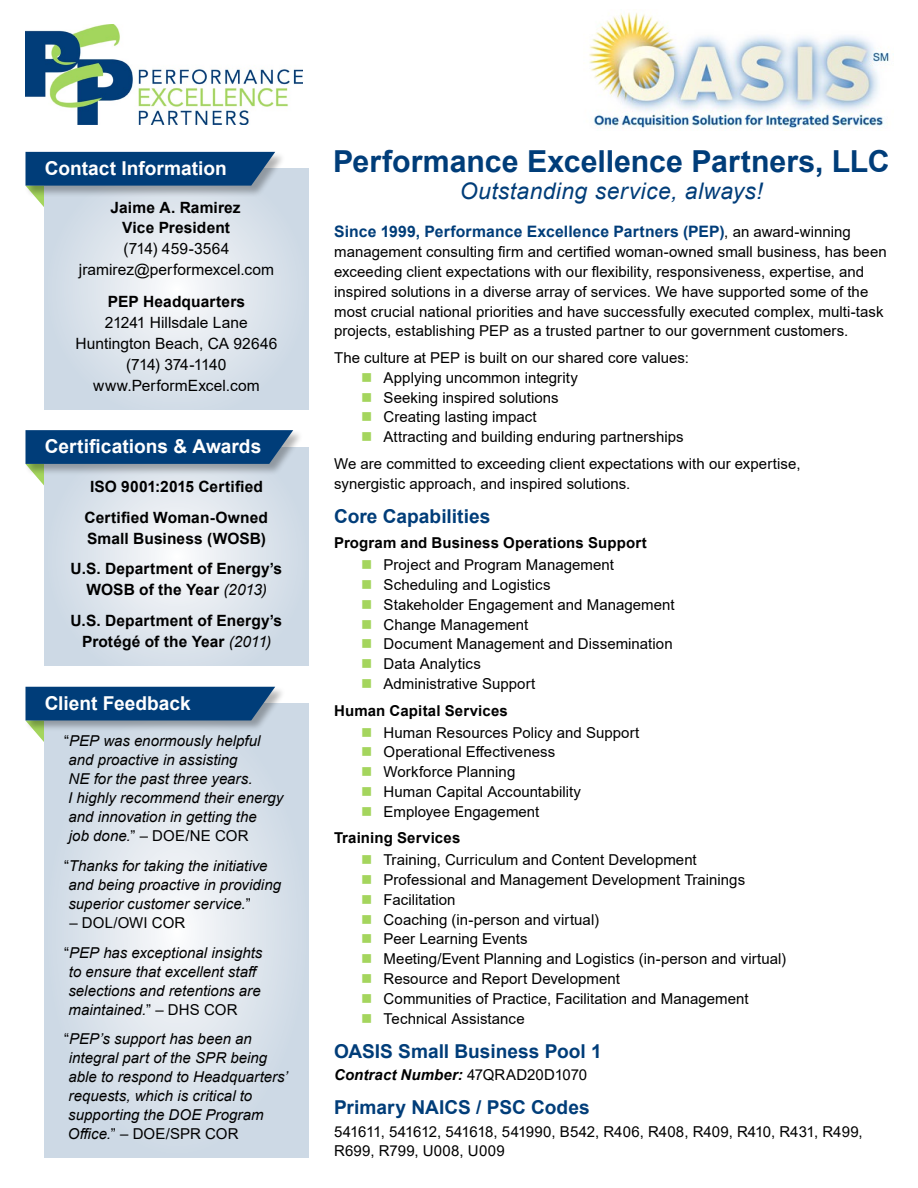
<style>
.page{position:relative;width:918px;height:1188px;background:#fff}
.page>*{position:absolute;margin:0;border:0;box-sizing:border-box;transform-origin:0 0}
.t1{font:700 30.3px "Arial";color:#003d79}
.t2{font:italic 22.8px "Arial";letter-spacing:.02em;color:#003d79}
.t3{font:700 19.2px "Arial";color:#003d79}
.t4{font:700 19.2px "Arial";color:#fff}
.t5{font:700 15.75px "Arial";letter-spacing:.005em;color:#003d79}
.t6{font:700 15.6px/30.6px "Arial";letter-spacing:.01em;color:#000;text-align:center}
.t7{font:15.6px/21px "Arial";color:#000;text-align:center}
.t8{font:15px/19.8px "Arial";letter-spacing:.005em;color:#000}
.t9{font:italic 15px/18.9px "Arial";color:#000}
.t10{font:700 15px "Arial";letter-spacing:.01em;color:#000}
.t11{font:italic 700 15px "Arial";letter-spacing:.01em;color:#000}
.s1{font-weight:400;font-style:italic}
.s2{font-style:normal}
.s3{font-weight:400;font-size:15px;color:#000}
.s4{font-weight:400;font-style:normal}
</style>
<div class="page">
<svg style="left:45px;top:169px;width:263px;height:241px;background:#dbe3eb"></svg>
<svg style="left:45px;top:447px;width:263px;height:218px;background:#dce4ec"></svg>
<svg style="left:45px;top:704px;width:263px;height:453px;background:#d9e2ea"></svg>
<img style="left:589px;top:12px;width:300px;height:118px">
<img style="left:26px;top:25px;width:277px;height:100px">
<div style="left:25px;top:151px;width:261px;height:46px;background:#000;opacity:.3"></div>
<svg style="left:26px;top:152px;width:249px;height:56px;background:#527a9e"></svg>
<div style="left:25px;top:686px;width:261px;height:46px;background:#000;opacity:.3"></div>
<svg style="left:26px;top:687px;width:249px;height:56px;background:#527a9f"></svg>
<div style="left:25px;top:430px;width:279px;height:46px;background:#000;opacity:.3"></div>
<svg style="left:26px;top:430px;width:267px;height:56px;background:#537a9f"></svg>
<p class="t4" style="left:45px;top:155px;width:184px">Contact Information</p>
<p class="t6" style="left:111px;top:197px;width:132px;line-height:20.9px">Jaime A. Ramirez<br>Vice President</p>
<p class="t7" style="left:79px;top:238px;width:197px">(714) 459-3564 jramirez@performexcel.com</p>
<p class="t6" style="left:108px;top:286px;width:139px">PEP Headquarters</p>
<p class="t7" style="left:76px;top:312px;width:203px">21241 Hillsdale Lane<br>Huntington Beach, CA 92646 (714) 374-1140 www.PerformExcel.com</p>
<p class="t4" style="left:45px;top:433px;width:218px">Certifications &amp; Awards</p>
<p class="t6" style="left:84px;top:472px;width:185px">ISO 9001:2015 Certified<br>Certified Woman-Owned</p>
<p class="t6" style="left:71px;top:523px;width:213px">Small Business (WOSB)<br>U.S. Department of Energy’s</p>
<p class="t6" style="left:71px;top:575px;width:213px">WOSB of the Year <span class="s1">(2013)<br></span>U.S. Department of Energy’s</p>
<p class="t6" style="left:82px;top:626px;width:191px">Protégé of the Year <span class="s1">(2011)</span></p>
<p class="t4" style="left:45px;top:689px;width:148px">Client Feedback</p>
<p class="t9" style="left:64px;top:732px;width:221px"><span class="s2">“</span>PEP was enormously helpful and proactive in assisting<br>NE for the past three years.<br>I highly recommend their energy and innovation in getting the<br>job done.<span class="s2">” – DOE/NE COR</span></p>
<p class="t9" style="left:64px;top:856px;width:218px"><span class="s2">“</span>Thanks for taking the initiative and being proactive in providing superior customer service.<span class="s2">”</span></p>
<p class="t9" style="left:64px;top:908px;width:200px;line-height:29.7px;text-indent:5px"><span class="s2">– DOL/OWI COR<br>“</span>PEP has exceptional insights</p>
<p class="t9" style="left:68px;top:962px;width:194px">to ensure that excellent staff selections and retentions are maintained.<span class="s2">” – DHS COR</span></p>
<p class="t9" style="left:64px;top:1030px;width:225px"><span class="s2">“</span>PEP’s support has been an integral part of the SPR being able to respond to Headquarters’ requests, which is critical to supporting the DOE Program<br>Office.<span class="s2">” – DOE/SPR COR</span></p>
<h1 class="t1" style="left:333px;top:140px;width:558px">Performance Excellence Partners, LLC</h1>
<h2 class="t2" style="left:460px;top:177px;width:305px">Outstanding service, always!</h2>
<p class="t5" style="left:334px;top:221px;width:518px">Since 1999, Performance Excellence Partners (PEP)<span class="s3">, an award-winning</span></p>
<p class="t8" style="left:334px;top:242px;width:554px">management consulting firm and certified woman-owned small business, has been exceeding client expectations with our flexibility, responsiveness, expertise, and inspired solutions in a diverse array of services. We have supported some of the most crucial national priorities and have successfully executed complex, multi-task projects, establishing PEP as a trusted partner to our government customers.</p>
<p class="t8" style="left:384px;top:348px;width:307px;text-indent:-50px">The culture at PEP is built on our shared core values:<br>Applying uncommon integrity<br>Seeking inspired solutions<br>Creating lasting impact<br>Attracting and building enduring partnerships</p>
<p class="t8" style="left:334px;top:454px;width:468px">We are committed to exceeding client expectations with our expertise, synergistic approach, and inspired solutions.</p>
<p class="t3" style="left:334px;top:503px;width:158px">Core Capabilities</p>
<p class="t10" style="left:334px;top:532px;width:314px">Program and Business Operations Support</p>
<p class="t8" style="left:384px;top:555px;width:292px">Project and Program Management<br>Scheduling and Logistics<br>Stakeholder Engagement and Management<br>Change Management<br>Document Management and Dissemination<br>Data Analytics<br>Administrative Support</p>
<p class="t10" style="left:334px;top:700px;width:175px">Human Capital Services</p>
<p class="t8" style="left:384px;top:722px;width:257px">Human Resources Policy and Support<br>Operational Effectiveness<br>Workforce Planning<br>Human Capital Accountability<br>Employee Engagement</p>
<p class="t10" style="left:334px;top:827px;width:128px">Training Services</p>
<p class="t8" style="left:384px;top:850px;width:404px">Training, Curriculum and Content Development<br>Professional and Management Development Trainings Facilitation<br>Coaching (in-person and virtual)<br>Peer Learning Events<br>Meeting/Event Planning and Logistics (in-person and virtual)<br>Resource and Report Development<br>Communities of Practice, Facilitation and Management Technical Assistance</p>
<p class="t3" style="left:334px;top:1037px;width:269px">OASIS Small Business Pool 1</p>
<p class="t11" style="left:334px;top:1065px;width:255px">Contract Number: <span class="s4">47QRAD20D1070</span></p>
<p class="t3" style="left:334px;top:1094px;width:257px">Primary NAICS / PSC Codes</p>
<p class="t8" style="left:334px;top:1121px;width:530px">541611, 541612, 541618, 541990, B542, R406, R408, R409, R410, R431, R499,<br>R699, R799, U008, U009</p>
</div>
